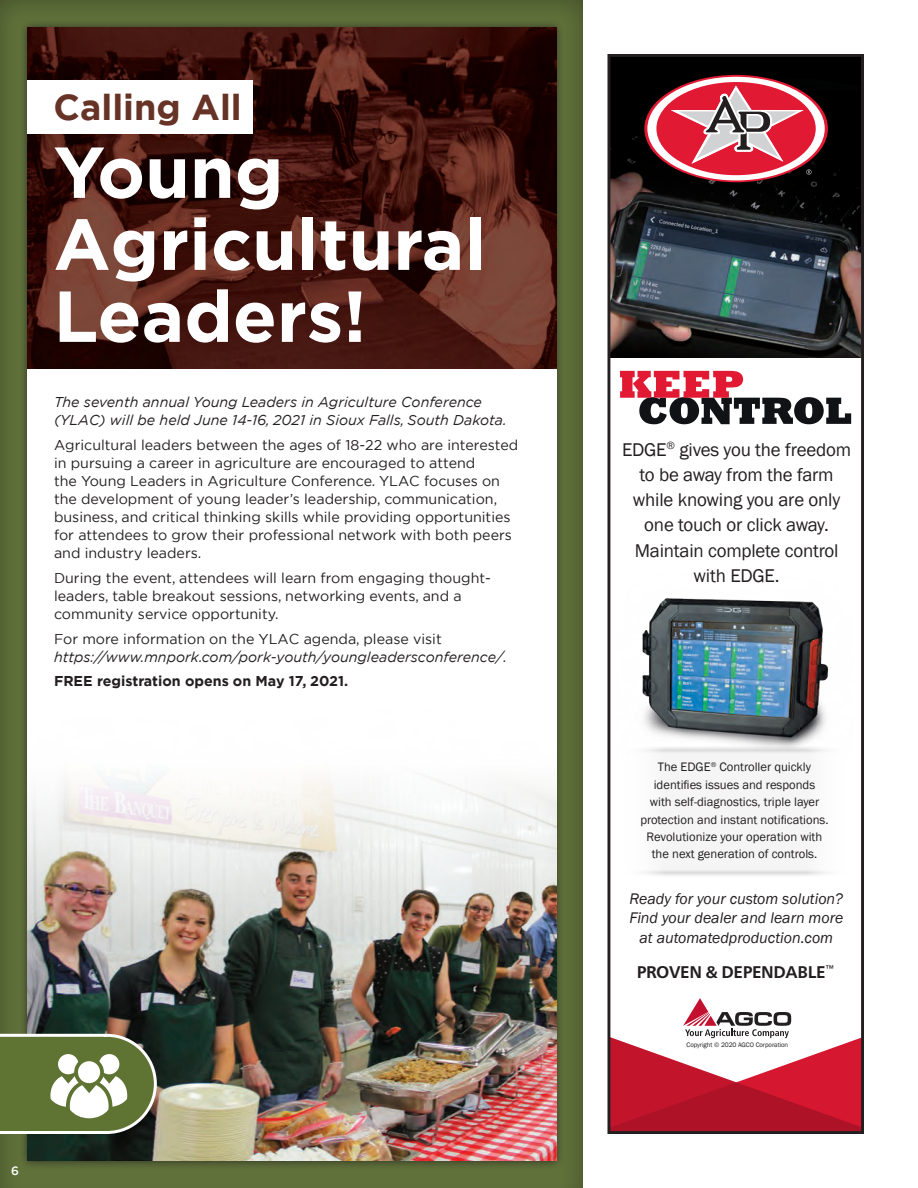
<style>
.page{position:relative;width:918px;height:1188px;background:#fff}
.page>*{position:absolute;margin:0;border:0;box-sizing:border-box;transform-origin:0 0}
.t1{font:700 72px/72px "Gotham";color:#fff}
.t2{font:700 36px "Gotham";color:#663326}
.t3{font:18.9px/25.3px "Franklin Gothic";letter-spacing:-.01em;color:#231f20;text-align:center}
.t4{font:700 16.95px "Frutiger Neue LTW1 G";letter-spacing:-.02em;color:#231f20}
.t5{font:italic 15.75px/19.4px "Franklin Gothic";color:#231f20;text-align:center}
.t6{font:14.25px/18px "Gotham";color:#231f20}
.t7{font:italic 14.25px/18px "Gotham";color:#231f20}
.t8{font:700 14.25px "Gotham";color:#231f20}
.t9{font:12.6px/17.4px "Franklin Gothic";color:#231f20;text-align:center}
.t10{font:500 12px "Gotham";color:#fff}
.t11{font:6.75px "Franklin Gothic";letter-spacing:-.01em;color:#231f20}
</style>
<div class="page">
<div style="left:0;top:0;width:585px;height:1188px;background:#5c6c37"></div>
<div style="left:19px;top:19px;width:546px;height:1150px;background:#231f20;opacity:.75"></div>
<div style="left:27px;top:27px;width:529px;height:1134px;background:#fff"></div>
<img style="left:27px;top:777px;width:529px;height:384px">
<svg style="left:0;top:1032px;width:158px;height:104px"></svg>
<div style="left:608px;top:54px;width:256px;height:303px;background:#000"></div>
<img style="left:612px;top:79px;width:248px;height:278px">
<svg style="left:644px;top:75px;width:184px;height:107px"></svg>
<div style="left:647px;top:77px;width:178px;height:103px;background:#fff;border-radius:50%"></div>
<div style="left:656px;top:82px;width:160px;height:93px;background:#e21933;border-radius:50%"></div>
<svg style="left:671px;top:86px;width:140px;height:89px"></svg>
<svg style="left:620px;top:371px;width:231px;height:53px"></svg>
<div style="left:621px;top:746px;width:229px;height:132px;background:#f5f5f6"></div>
<img style="left:642px;top:598px;width:187px;height:154px">
<svg style="left:612px;top:998px;width:248px;height:132px"></svg>
<div style="left:608px;top:54px;width:256px;height:1080px;border:3px solid #231f20"></div>
<img style="left:27px;top:27px;width:529px;height:342px">
<div style="left:27px;top:80px;width:226px;height:53px;background:#fff"></div>
<h2 class="t2" style="left:54px;top:83px;width:190px">Calling All</h2>
<h1 class="t1" style="left:54px;top:136px;width:434px">Young<br>Agricultural<br>Leaders!</h1>
<p class="t7" style="left:54px;top:393px;width:454px">The seventh annual Young Leaders in Agriculture Conference (YLAC) will be held June 14-16, 2021 in Sioux Falls, South Dakota.</p>
<p class="t6" style="left:54px;top:436px;width:466px">Agricultural leaders between the ages of 18-22 who are interested in pursuing a career in agriculture are encouraged to attend<br>the Young Leaders in Agriculture Conference. YLAC focuses on the development of young leader’s leadership, communication, business, and critical thinking skills while providing opportunities for attendees to grow their professional network with both peers and industry leaders.</p>
<p class="t6" style="left:54px;top:568px;width:439px">During the event, attendees will learn from engaging thought&shy;leaders, table breakout sessions, networking events, and a community service opportunity.</p>
<p class="t6" style="left:54px;top:629px;width:389px">For more information on the YLAC agenda, please visit</p>
<p class="t7" style="left:54px;top:647px;width:455px">https://www.mnpork.com/pork-youth/youngleadersconference/.</p>
<p class="t8" style="left:54px;top:672px;width:296px">FREE registration opens on May 17, 2021.</p>
<p class="t10" style="left:11px;top:1163px;width:9px">6</p>
<h3 class="t3" style="left:622px;top:437px;width:231px">EDGE<sup>®</sup> gives you the freedom to be away from the farm while knowing you are only one touch or click away.<br>Maintain complete control with EDGE.</h3>
<p class="t9" style="left:640px;top:759px;width:190px">The EDGE<sup>®</sup> Controller quickly identifies issues and responds<br>with self-diagnostics, triple layer protection and instant notifications.<br>Revolutionize your operation with the next generation of controls.</p>
<p class="t5" style="left:629px;top:889px;width:215px">Ready for your custom solution?<br>Find your dealer and learn more at automatedproduction.com</p>
<p class="t4" style="left:637px;top:962px;width:199px">PROVEN &amp; DEPENDABLE<sup>™</sup></p>
<p class="t11" style="left:687px;top:1040px;width:103px">Copyright © 2020 AGCO Corporation</p>
</div>
